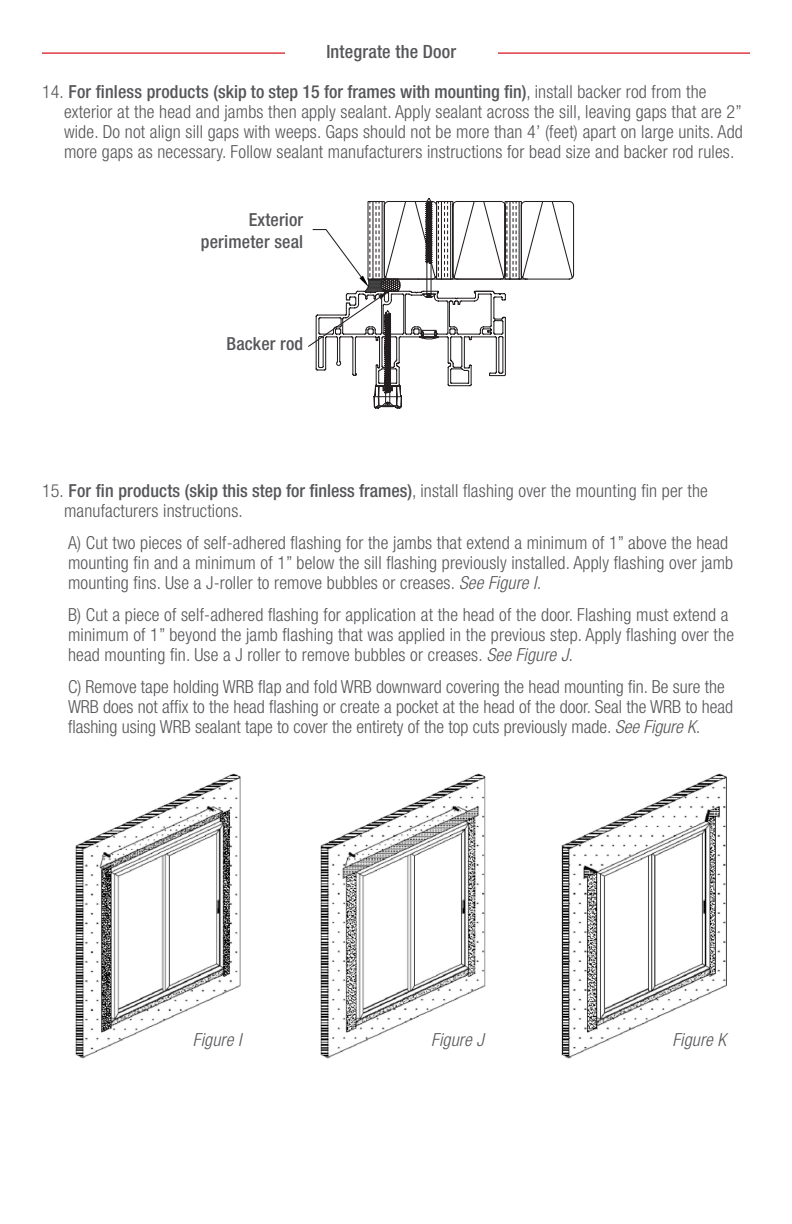
<style>
.page{position:relative;width:792px;height:1224px;background:#fff}
.page>*{position:absolute;margin:0;border:0;box-sizing:border-box;transform-origin:0 0}
.t1{font:18.2px "Arial";color:#231f20}
.t2{font:500 condensed 18.2px "Helvetica Neue";letter-spacing:.01em;color:#555659}
.t3{font:18.2px "Arial";color:#000}
.Installation_Numbers{font:300 condensed 18px/20px "Helvetica Neue";letter-spacing:.01em;color:#555659}
.t4{font:500 condensed 18px/21.6px "Helvetica Neue";letter-spacing:.01em;color:#555659;text-align:right}
.t5{font:italic 300 condensed 18px "Helvetica Neue";letter-spacing:.01em;color:#555659}
.s1{font-weight:500}
.s2{font-style:italic}
</style>
<div class="page">
<hr style="left:42px;top:52px;width:708px;height:2px;background:#da252e">
<div style="left:285px;top:43px;width:213px;height:18px;background:#fff"></div>
<svg style="left:308px;top:198px;width:267px;height:211px"></svg>
<img style="left:75px;top:773px;width:652px;height:286px">
<div style="left:176px;top:1032px;width:65px;height:28px;background:#fff"></div>
<div style="left:419px;top:1032px;width:65px;height:28px;background:#fff"></div>
<div style="left:661px;top:1032px;width:65px;height:28px;background:#fff"></div>
<p class="t2" style="left:326px;top:40px;width:131px">Integrate the Door</p>
<p class="Installation_Numbers" style="left:64px;top:82px;width:680px;text-indent:-22px">14. <span class="s1">For finless products (skip to step 15 for frames with mounting fin)</span>, install backer rod from the exterior at the head and jambs then apply sealant. Apply sealant across the sill, leaving gaps that are 2” wide. Do not align sill gaps with weeps. Gaps should not be more than 4’ (feet) apart on large units. Add more gaps as necessary. Follow sealant manufacturers instructions for bead size and backer rod rules.</p>
<p class="t4" style="left:201px;top:209px;width:104px">Exterior perimeter seal</p>
<p class="t3" style="left:238px;top:216px;width:64px">Exterior</p>
<p class="t1" style="left:187px;top:238px;width:117px">perimeter seal</p>
<p class="t4" style="left:227px;top:333px;width:78px">Backer rod</p>
<p class="t1" style="left:203px;top:333px;width:97px">Backer Rod</p>
<p class="Installation_Numbers" style="left:64px;top:480px;width:645px;text-indent:-22px">15. <span class="s1">For fin products (skip this step for finless frames)</span>, install flashing over the mounting fin per the manufacturers instructions.</p>
<p class="Installation_Numbers" style="left:68px;top:532px;width:667px">A) Cut two pieces of self-adhered flashing for the jambs that extend a minimum of 1” above the head mounting fin and a minimum of 1” below the sill flashing previously installed. Apply flashing over jamb mounting fins. Use a J-roller to remove bubbles or creases. <span class="s2">See Figure I.</span></p>
<p class="Installation_Numbers" style="left:68px;top:604px;width:668px">B) Cut a piece of self-adhered flashing for application at the head of the door. Flashing must extend a minimum of 1” beyond the jamb flashing that was applied in the previous step. Apply flashing over the head mounting fin. Use a J roller to remove bubbles or creases. <span class="s2">See Figure J.</span></p>
<p class="Installation_Numbers" style="left:68px;top:676px;width:667px">C) Remove tape holding WRB flap and fold WRB downward covering the head mounting fin. Be sure the<br>WRB does not affix to the head flashing or create a pocket at the head of the door. Seal the WRB to head flashing using WRB sealant tape to cover the entirety of the top cuts previously made. <span class="s2">See Figure K.</span></p>
<p class="t5" style="left:193px;top:1030px;width:50px">Figure I</p>
<p class="t5" style="left:431px;top:1030px;width:54px">Figure J</p>
<p class="t5" style="left:672px;top:1030px;width:55px">Figure K</p>
</div>
